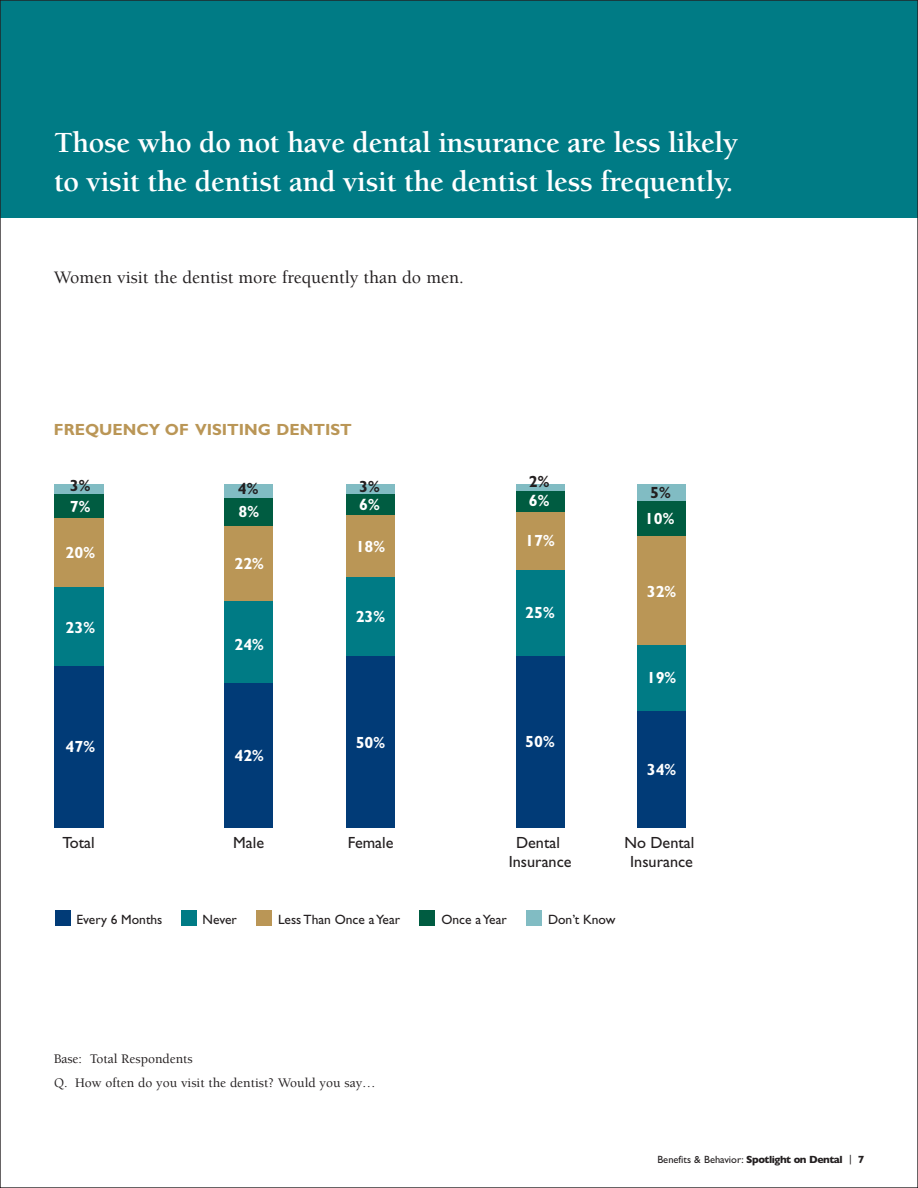
<style>
.page{position:relative;width:918px;height:1188px;background:#fff}
.page>*{position:absolute;margin:0;border:0;box-sizing:border-box;transform-origin:0 0}
.t1{font:700 30px/39px "Berkeley";letter-spacing:-.01em;color:#fff}
.t2{font:500 18px "Berkeley";color:#231f20}
.t3{font:700 16.2px "Gill Sans";color:#fff}
.t4{font:16.2px/19.5px "Gill Sans";color:#231f20;text-align:center}
.t5{font:700 16.2px "Gill Sans";color:#ba9656}
.t6{font:700 16.2px "Gill Sans";color:#231f20}
.t7{font:500 13.5px/24px "Berkeley";color:#231f20}
.t8{font:13.5px "Gill Sans";color:#231f20}
.t9{font:10.5px "Gill Sans";color:#231f20}
.s1{font-weight:700}
</style>
<div class="page">
<div style="left:0;top:0;width:918px;height:217px;background:#007b85"></div>
<div style="left:55px;top:910px;width:16px;height:16px;background:#013b77"></div>
<div style="left:181px;top:910px;width:16px;height:16px;background:#007b85"></div>
<div style="left:256px;top:910px;width:16px;height:16px;background:#ba9656"></div>
<div style="left:419px;top:910px;width:16px;height:16px;background:#005c41"></div>
<div style="left:526px;top:910px;width:16px;height:16px;background:#81bcc3"></div>
<div style="left:54px;top:484px;width:49px;height:11px;background:#81bcc3"></div>
<div style="left:54px;top:495px;width:49px;height:24px;background:#005c41"></div>
<div style="left:54px;top:519px;width:49px;height:68px;background:#ba9656"></div>
<div style="left:54px;top:587px;width:49px;height:79px;background:#007b85"></div>
<div style="left:54px;top:666px;width:49px;height:162px;background:#013b77"></div>
<div style="left:224px;top:525px;width:49px;height:76px;background:#ba9656"></div>
<div style="left:224px;top:601px;width:49px;height:82px;background:#007b85"></div>
<div style="left:224px;top:484px;width:49px;height:14px;background:#81bcc3"></div>
<div style="left:224px;top:498px;width:49px;height:27px;background:#005c41"></div>
<div style="left:224px;top:683px;width:49px;height:145px;background:#013b77"></div>
<div style="left:346px;top:515px;width:49px;height:62px;background:#ba9656"></div>
<div style="left:346px;top:577px;width:49px;height:79px;background:#007b85"></div>
<div style="left:346px;top:484px;width:49px;height:11px;background:#81bcc3"></div>
<div style="left:346px;top:495px;width:49px;height:20px;background:#005c41"></div>
<div style="left:346px;top:656px;width:49px;height:172px;background:#013b77"></div>
<div style="left:516px;top:512px;width:48px;height:58px;background:#ba9656"></div>
<div style="left:516px;top:570px;width:48px;height:86px;background:#007b85"></div>
<div style="left:516px;top:484px;width:48px;height:7px;background:#81bcc3"></div>
<div style="left:516px;top:491px;width:48px;height:21px;background:#005c41"></div>
<div style="left:516px;top:656px;width:48px;height:172px;background:#013b77"></div>
<div style="left:637px;top:536px;width:49px;height:110px;background:#ba9656"></div>
<div style="left:637px;top:646px;width:49px;height:65px;background:#007b85"></div>
<div style="left:637px;top:484px;width:49px;height:17px;background:#81bcc3"></div>
<div style="left:637px;top:501px;width:49px;height:35px;background:#005c41"></div>
<div style="left:637px;top:711px;width:49px;height:117px;background:#013b77"></div>
<p class="t1" style="left:54px;top:126px;width:686px">Those who do not have dental insurance are less likely to visit the dentist and visit the dentist less frequently.</p>
<p class="t2" style="left:54px;top:270px;width:411px">Women visit the dentist more frequently than do men.</p>
<p class="t5" style="left:54px;top:423px;width:299px">FREQUENCY OF VISITING DENTIST</p>
<p class="t6" style="left:70px;top:480px;width:22px">3%</p>
<p class="t3" style="left:70px;top:500px;width:22px">7%</p>
<p class="t3" style="left:65px;top:546px;width:31px">20%</p>
<p class="t3" style="left:65px;top:621px;width:31px">23%</p>
<p class="t3" style="left:65px;top:741px;width:31px">47%</p>
<p class="t6" style="left:238px;top:483px;width:22px">4%</p>
<p class="t3" style="left:238px;top:506px;width:22px">8%</p>
<p class="t3" style="left:234px;top:557px;width:31px">22%</p>
<p class="t3" style="left:234px;top:638px;width:31px">24%</p>
<p class="t3" style="left:234px;top:749px;width:31px">42%</p>
<p class="t6" style="left:359px;top:481px;width:22px">3%</p>
<p class="t3" style="left:359px;top:498px;width:22px">6%</p>
<p class="t3" style="left:356px;top:540px;width:31px">18%</p>
<p class="t3" style="left:356px;top:611px;width:31px">23%</p>
<p class="t3" style="left:356px;top:736px;width:31px">50%</p>
<p class="t6" style="left:529px;top:476px;width:22px">2%</p>
<p class="t3" style="left:529px;top:495px;width:22px">6%</p>
<p class="t3" style="left:525px;top:534px;width:31px">17%</p>
<p class="t3" style="left:525px;top:607px;width:31px">25%</p>
<p class="t3" style="left:525px;top:736px;width:31px">50%</p>
<p class="t6" style="left:650px;top:487px;width:22px">5%</p>
<p class="t3" style="left:645px;top:512px;width:31px">10%</p>
<p class="t3" style="left:647px;top:585px;width:31px">32%</p>
<p class="t3" style="left:647px;top:672px;width:31px">19%</p>
<p class="t3" style="left:647px;top:764px;width:31px">34%</p>
<p class="t4" style="left:62px;top:834px;width:34px">Total</p>
<p class="t4" style="left:233px;top:834px;width:32px">Male</p>
<p class="t4" style="left:348px;top:834px;width:47px">Female</p>
<p class="t4" style="left:509px;top:834px;width:64px">Dental<br>Insurance</p>
<p class="t4" style="left:624px;top:834px;width:71px">No Dental<br>Insurance</p>
<p class="t8" style="left:77px;top:914px;width:87px">Every 6 Months</p>
<p class="t8" style="left:203px;top:914px;width:36px">Never</p>
<p class="t8" style="left:278px;top:914px;width:118px">Less Than Once a Yea</p>
<p class="t8" style="left:441px;top:914px;width:62px">Once a Yea</p>
<p class="t8" style="left:548px;top:914px;width:69px">Don’t Know</p>
<p class="t7" style="left:54px;top:1047px;width:323px">Base: Total Respondents<br>Q. How often do you visit the dentist? Would you say…</p>
<p class="t9" style="left:657px;top:1154px;width:209px">Benefits &amp; Behavior: <span class="s1">Spotlight on Dental</span> | <span class="s1">7</span></p>
</div>
